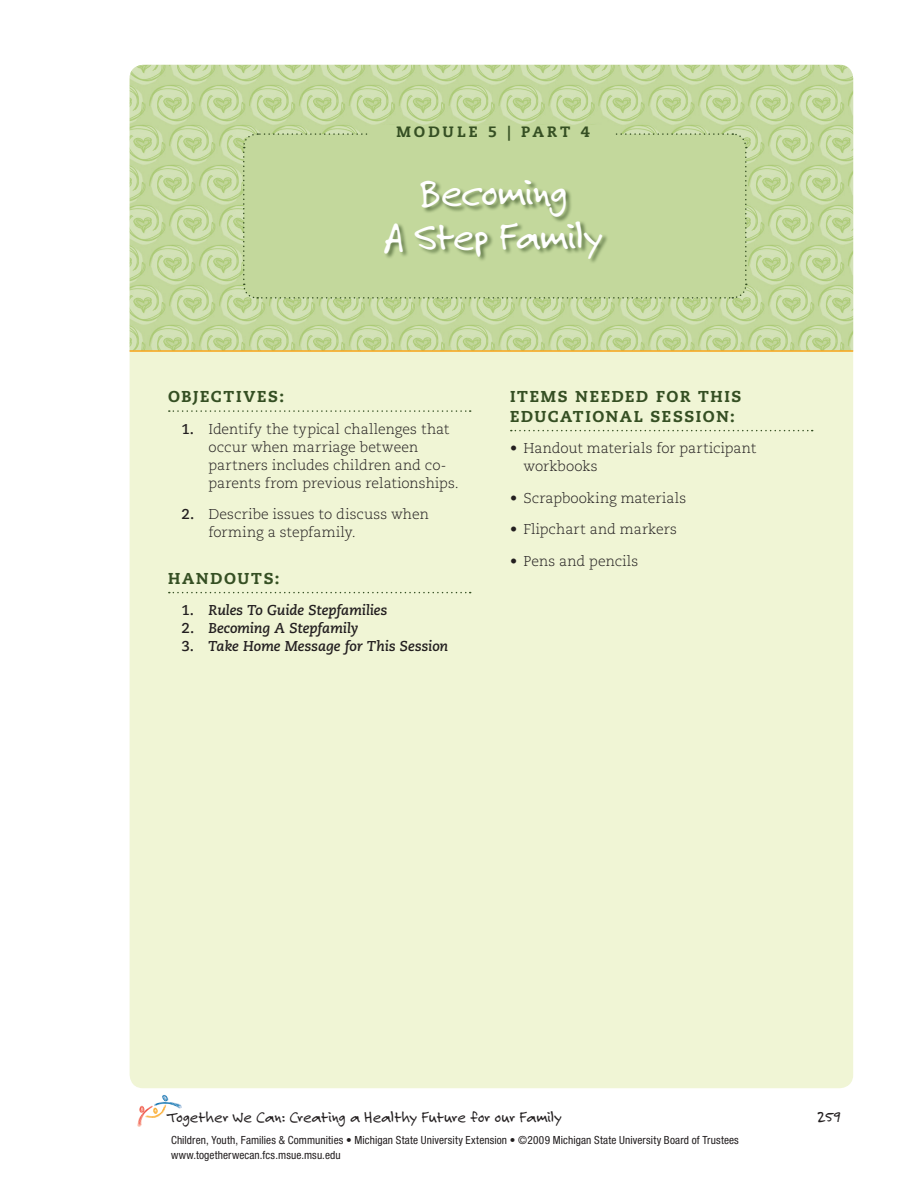
<style>
.page{position:relative;width:918px;height:1188px;background:#fff}
.page>*{position:absolute;margin:0;border:0;box-sizing:border-box;transform-origin:0 0}
.t1{font:42px "Felt Tip Roman";letter-spacing:-.025em;color:#fff}
.t2{font:16.5px "Felt Tip Roman";letter-spacing:-.005em;color:#231f20}
.Lesson_Titles{font:800 15.75px/19.5px "Caecilia LT Std";letter-spacing:.105em;color:#354f23}
.t3{font:800 15px "Caecilia LT Std";letter-spacing:.2em;color:#354f23}
.Body_Copy{font:300 14.25px/18px "Caecilia LT Std";color:#231f20}
.Body_Copy-2{font:italic 700 14.25px "Caecilia LT Std";letter-spacing:-.01em;color:#231f20}
.Handout_Body_Copy{font:condensed 11.25px "Helvetica Neue LT Std";letter-spacing:.01em;color:#231f20}
.s1{font-weight:700}
.s2{font-style:normal}
</style>
<div class="page">
<div style="left:130px;top:65px;width:723px;height:1023px;background:#f0f5d5;border-radius:14px"></div>
<svg style="left:137px;top:1095px;width:45px;height:32px"></svg>
<img style="left:130px;top:65px;width:723px;height:285px">
<hr style="left:130px;top:350px;width:723px;height:2px;background:#f9a51b">
<div style="left:242px;top:133px;width:505px;height:166px;background:#c3d89c"></div>
<div style="left:384px;top:181px;width:534px;height:146px;background:#354f23;opacity:.65"></div>
<div style="left:371px;top:125px;width:243px;height:27px;background:#c3d89c"></div>
<svg style="left:169px;top:410px;width:302px;height:2px"></svg>
<svg style="left:169px;top:592px;width:302px;height:1px"></svg>
<svg style="left:511px;top:430px;width:302px;height:1px"></svg>
<p class="t3" style="left:397px;top:122px;width:195px">MODULE 5 | PART 4</p>
<p class="t1" style="left:418px;top:167px;width:151px">Becoming</p>
<p class="t1" style="left:383px;top:211px;width:221px">A Step Family</p>
<p class="Lesson_Titles" style="left:168px;top:387px;width:118px">OBJECTIVES:</p>
<p class="Body_Copy" style="left:209px;top:420px;width:252px;text-indent:-27px"><span class="s1">1.</span> Identify the typical challenges that occur when marriage between partners includes children and co&shy;parents from previous relationships.</p>
<p class="Body_Copy" style="left:209px;top:506px;width:222px;text-indent:-27px"><span class="s1">2.</span> Describe issues to discuss when forming a stepfamily.</p>
<p class="Lesson_Titles" style="left:168px;top:569px;width:113px">HANDOUTS:</p>
<p class="Body_Copy-2" style="left:182px;top:602px;width:207px"><span class="s2">1.</span> Rules To Guide Stepfamilies</p>
<p class="Body_Copy-2" style="left:182px;top:620px;width:179px"><span class="s2">2.</span> Becoming A Stepfamily</p>
<p class="Body_Copy-2" style="left:182px;top:638px;width:268px"><span class="s2">3.</span> Take Home Message for This Session</p>
<p class="Lesson_Titles" style="left:510px;top:387px;width:233px">ITEMS NEEDED FOR THIS<br>EDUCATIONAL SESSION:</p>
<p class="Body_Copy" style="left:524px;top:440px;width:234px;text-indent:-14px">• Handout materials for participant workbooks</p>
<p class="Body_Copy" style="left:510px;top:489px;width:178px">• Scrapbooking materials</p>
<p class="Body_Copy" style="left:510px;top:521px;width:168px">• Flipchart and markers</p>
<p class="Body_Copy" style="left:510px;top:552px;width:130px">• Pens and pencils</p>
<p class="t2" style="left:167px;top:1107px;width:396px">Together We Can: Creating a Healthy Future for our Family</p>
<p class="t2" style="left:818px;top:1107px;width:25px">259</p>
<p class="Handout_Body_Copy" style="left:171px;top:1133px;width:569px">Children, Youth, Families &amp; Communities • Michigan State University Extension • ©2009 Michigan State University Board of Trustees</p>
<p class="Handout_Body_Copy" style="left:171px;top:1148px;width:171px">www.togetherwecan.fcs.msue.msu.edu</p>
</div>
